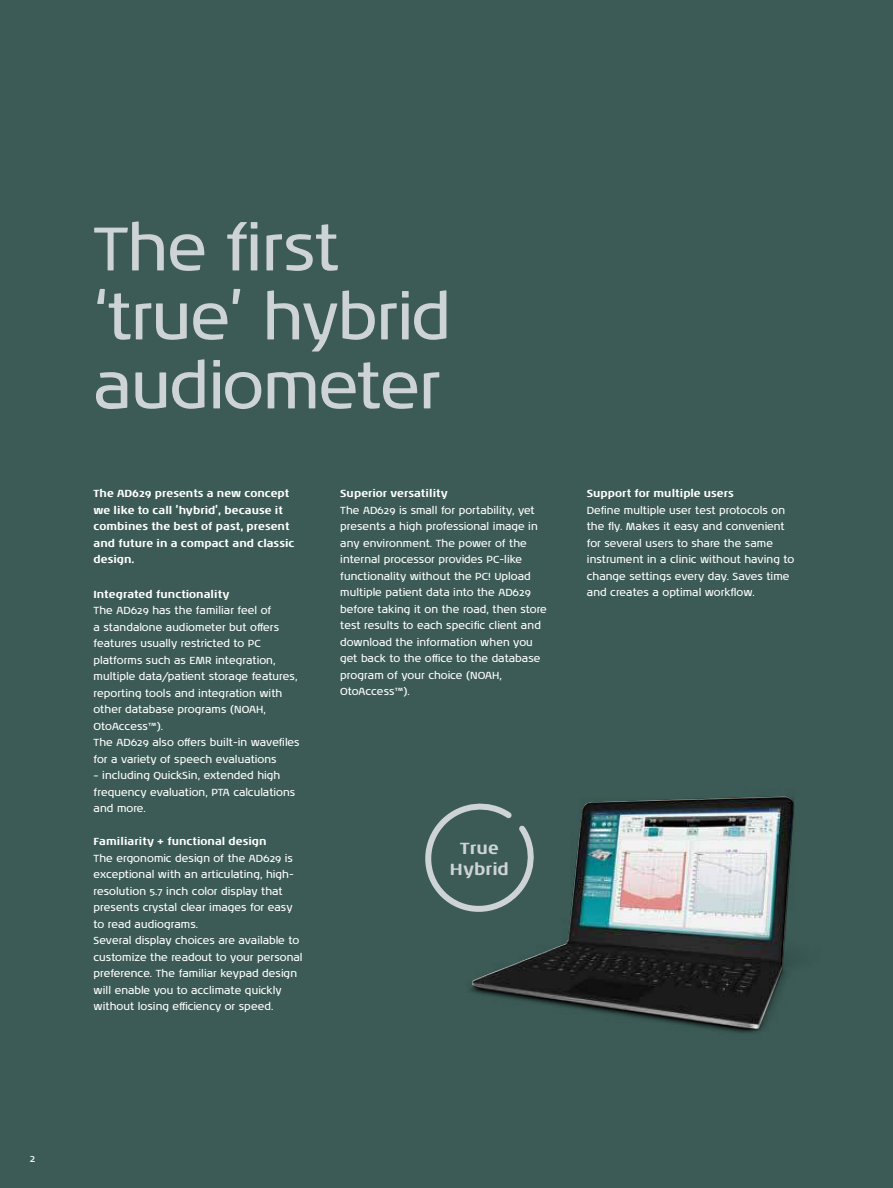
<style>
.page{position:relative;width:893px;height:1188px;background:#3c5b56}
.page>*{position:absolute;margin:0;border:0;box-sizing:border-box;transform-origin:0 0}
.t1{font:63px/69px "Noa LT Pro";letter-spacing:-.02em;color:#ced4d6}
.t2{font:700 16.5px/21px "Noa LT Pro";color:#ced4d6;text-align:center}
.t3{font:10.5px/16.5px "Noa LT Pro";color:#fff}
.t4{font:700 10.5px/16.5px "Noa LT Pro";color:#fff}
</style>
<div class="page">
<img style="left:472px;top:796px;width:322px;height:233px">
<svg style="left:425px;top:802px;width:117px;height:120px"></svg>
<p class="t3" style="left:30px;top:1150px;width:7px">2</p>
<h1 class="t1" style="left:94px;top:212px;width:359px">The first ‘true’ hybrid audiometer</h1>
<p class="t4" style="left:94px;top:484px;width:202px">The AD629 presents a new concept we like to call ‘hybrid’, because it combines the best of past, present and future in a compact and classic design.</p>
<p class="t4" style="left:94px;top:585px;width:137px">Integrated functionality</p>
<p class="t3" style="left:94px;top:602px;width:208px">The AD629 has the familiar feel of<br>a standalone audiometer but offers features usually restricted to PC platforms such as EMR integration, multiple data/patient storage features, reporting tools and integration with other database programs (NOAH, OtoAccess™).<br>The AD629 also offers built-in wavefiles for a variety of speech evaluations</p>
<p class="t3" style="left:94px;top:767px;width:203px">– including QuickSin, extended high frequency evaluation, PTA calculations and more.</p>
<p class="t4" style="left:94px;top:832px;width:174px">Familiarity + functional design</p>
<p class="t3" style="left:94px;top:849px;width:211px">The ergonomic design of the AD629 is exceptional with an articulating, high&shy;resolution 5.7 inch color display that presents crystal clear images for easy to read audiograms.<br>Several display choices are available to customize the readout to your personal preference. The familiar keypad design will enable you to acclimate quickly without losing efficiency or speed.</p>
<p class="t4" style="left:340px;top:484px;width:109px">Superior versatility</p>
<p class="t3" style="left:340px;top:501px;width:208px">The AD629 is small for portability, yet presents a high professional image in any environment. The power of the internal processor provides PC-like functionality without the PC! Upload multiple patient data into the AD629 before taking it on the road, then store test results to each specific client and download the information when you get back to the office to the database program of your choice (NOAH, OtoAccess™).</p>
<h2 class="t2" style="left:450px;top:836px;width:61px">True<br>Hybrid</h2>
<p class="t4" style="left:587px;top:484px;width:149px">Support for multiple users</p>
<p class="t3" style="left:587px;top:501px;width:209px">Define multiple user test protocols on the fly. Makes it easy and convenient for several users to share the same instrument in a clinic without having to change settings every day. Saves time and creates a optimal workflow.</p>
</div>
